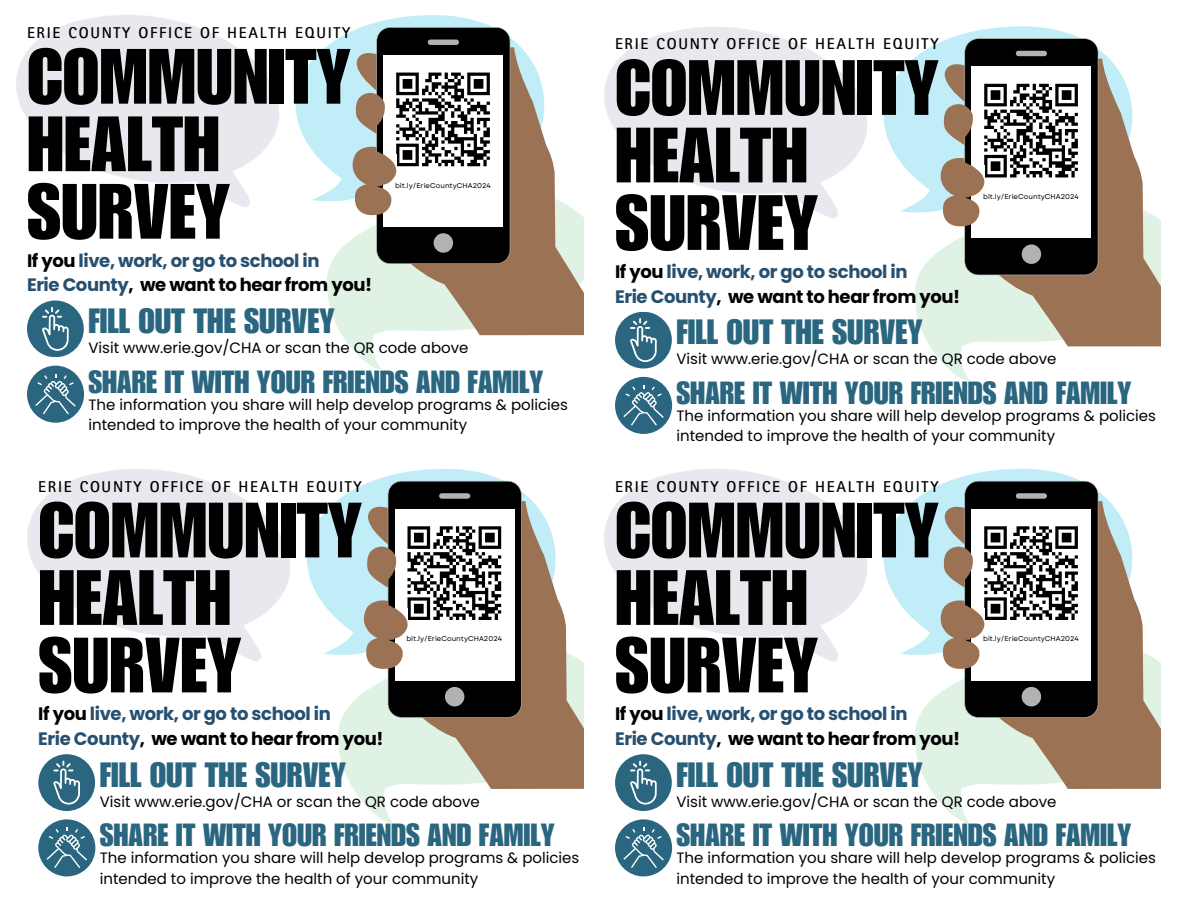
<style>
.page{position:relative;width:1188px;height:918px;background:#fff}
.page>*{position:absolute;margin:0;border:0;box-sizing:border-box;transform-origin:0 0}
.t1{font:76.65px/67.5px "Impact LT Std";color:#000}
.t2{font:34.2px "Impact LT Std";color:#2b6680}
.t3{font:31.2px "Impact LT Std";color:#2b6680}
.t4{font:700 18px/24.8px "Poppins";letter-spacing:-.02em;color:#275070}
.t5{font:700 15.75px "Rotis Sans Serif Pro";letter-spacing:.11em;color:#000}
.t6{font:15px/20.2px "Poppins";color:#000}
.t7{font:7.05px "Garet";color:#000}
.s1{color:#000}
</style>
<div class="page">
<svg style="left:326px;top:241px;width:258px;height:129px"></svg>
<svg style="left:251px;top:15px;width:270px;height:187px"></svg>
<svg style="left:350px;top:47px;width:234px;height:288px"></svg>
<svg style="left:353px;top:27px;width:157px;height:237px"></svg>
<div style="left:27px;top:300px;width:57px;height:57px;background:#2b6680;border-radius:50%"></div>
<svg style="left:42px;top:307px;width:27px;height:44px"></svg>
<div style="left:27px;top:366px;width:57px;height:57px;background:#2b6680;border-radius:50%"></div>
<svg style="left:35px;top:374px;width:40px;height:40px"></svg>
<svg style="left:388px;top:340px;width:115px;height:17px"></svg>
<div style="left:433px;top:368px;width:120px;height:28px;background:#fff;border-radius:14px"></div>
<svg style="left:338px;top:695px;width:55px;height:128px;fill:#dff2e4"></svg>
<svg style="left:263px;top:469px;width:269px;height:186px"></svg>
<svg style="left:361px;top:501px;width:223px;height:288px;fill:#9b7354"></svg>
<svg style="left:364px;top:481px;width:158px;height:237px"></svg>
<div style="left:38px;top:754px;width:57px;height:57px;background:#2b6680;border-radius:50%"></div>
<svg style="left:53px;top:761px;width:27px;height:44px"></svg>
<div style="left:38px;top:819px;width:57px;height:57px;background:#2b6680;border-radius:50%"></div>
<svg style="left:47px;top:828px;width:40px;height:40px"></svg>
<svg style="left:915px;top:695px;width:55px;height:128px;fill:#dff2e4"></svg>
<svg style="left:839px;top:469px;width:270px;height:186px"></svg>
<svg style="left:938px;top:501px;width:223px;height:288px;fill:#9b7354"></svg>
<svg style="left:941px;top:481px;width:157px;height:237px"></svg>
<div style="left:615px;top:754px;width:57px;height:57px;background:#2b6680;border-radius:50%"></div>
<svg style="left:630px;top:761px;width:27px;height:44px"></svg>
<div style="left:615px;top:819px;width:57px;height:57px;background:#2b6680;border-radius:50%"></div>
<svg style="left:623px;top:828px;width:40px;height:40px"></svg>
<svg style="left:915px;top:252px;width:246px;height:129px"></svg>
<svg style="left:839px;top:26px;width:269px;height:187px"></svg>
<svg style="left:938px;top:58px;width:223px;height:288px;fill:#9b7354"></svg>
<svg style="left:941px;top:38px;width:157px;height:237px"></svg>
<div style="left:615px;top:312px;width:57px;height:57px;background:#2b6680;border-radius:50%"></div>
<svg style="left:630px;top:318px;width:27px;height:44px"></svg>
<div style="left:615px;top:377px;width:57px;height:57px;background:#2b6680;border-radius:50%"></div>
<svg style="left:623px;top:385px;width:40px;height:40px"></svg>
<svg style="left:976px;top:352px;width:115px;height:16px"></svg>
<div style="left:1021px;top:379px;width:120px;height:29px;background:#fff;border-radius:14px"></div>
<p class="t5" style="left:27px;top:27px;width:325px">ERIE COUNTY OFFICE OF HEALTH EQUITY</p>
<p class="t1" style="left:27px;top:54px;width:325px">COMMUNITY<br>HEALTH<br>SURVEY</p>
<p class="t4" style="left:27px;top:248px;width:347px"><span class="s1">If you</span> live, work, or go to school in<br>Erie County<span class="s1">, we want to hear from you!</span></p>
<p class="t7" style="left:395px;top:180px;width:97px">bit.ly/ErieCountyCHA2024</p>
<p class="t2" style="left:88px;top:309px;width:248px">FILL OUT THE SURVEY</p>
<p class="t6" style="left:88px;top:338px;width:382px">Visit www.erie.gov/CHA or scan the QR code above</p>
<p class="t3" style="left:88px;top:370px;width:456px">SHARE IT WITH YOUR FRIENDS AND FAMILY</p>
<h4 class="t6" style="left:88px;top:394px;width:481px">The information you share will help develop programs &amp; policies intended to improve the health of your community</h4>
<p class="t5" style="left:38px;top:480px;width:325px">ERIE COUNTY OFFICE OF HEALTH EQUITY</p>
<p class="t1" style="left:38px;top:507px;width:325px">COMMUNITY<br>HEALTH<br>SURVEY</p>
<p class="t4" style="left:38px;top:702px;width:347px"><span class="s1">If you</span> live, work, or go to school in<br>Erie County<span class="s1">, we want to hear from you!</span></p>
<p class="t7" style="left:406px;top:634px;width:97px">bit.ly/ErieCountyCHA2024</p>
<p class="t2" style="left:100px;top:762px;width:248px">FILL OUT THE SURVEY</p>
<p class="t6" style="left:100px;top:792px;width:382px">Visit www.erie.gov/CHA or scan the QR code above</p>
<h4 class="t3" style="left:100px;top:824px;width:456px">SHARE IT WITH YOUR FRIENDS AND FAMILY</h4>
<p class="t6" style="left:100px;top:848px;width:481px">The information you share will help develop programs &amp; policies intended to improve the health of your community</p>
<h5 class="t5" style="left:615px;top:38px;width:325px">ERIE COUNTY OFFICE OF HEALTH EQUITY</h5>
<p class="t1" style="left:615px;top:65px;width:325px">COMMUNITY<br>HEALTH<br>SURVEY</p>
<h2 class="t4" style="left:615px;top:259px;width:347px"><span class="s1">If you</span> live, work, or go to school in<br>Erie County<span class="s1">, we want to hear from you!</span></h2>
<h2 class="t2" style="left:676px;top:320px;width:248px">FILL OUT THE SURVEY</h2>
<h5 class="t6" style="left:676px;top:349px;width:382px">Visit www.erie.gov/CHA or scan the QR code above</h5>
<h2 class="t7" style="left:983px;top:191px;width:97px">bit.ly/ErieCountyCHA2024</h2>
<p class="t3" style="left:676px;top:382px;width:456px">SHARE IT WITH YOUR FRIENDS AND FAMILY</p>
<h2 class="t6" style="left:676px;top:405px;width:481px">The information you share will help develop programs &amp; policies intended to improve the health of your community</h2>
<p class="t5" style="left:615px;top:480px;width:325px">ERIE COUNTY OFFICE OF HEALTH EQUITY</p>
<p class="t1" style="left:615px;top:507px;width:325px">COMMUNITY<br>HEALTH<br>SURVEY</p>
<p class="t4" style="left:615px;top:702px;width:347px"><span class="s1">If you</span> live, work, or go to school in<br>Erie County<span class="s1">, we want to hear from you!</span></p>
<h1 class="t2" style="left:676px;top:762px;width:248px">FILL OUT THE SURVEY</h1>
<h1 class="t6" style="left:676px;top:792px;width:382px">Visit www.erie.gov/CHA or scan the QR code above</h1>
<h3 class="t7" style="left:983px;top:634px;width:97px">bit.ly/ErieCountyCHA2024</h3>
<p class="t3" style="left:676px;top:824px;width:456px">SHARE IT WITH YOUR FRIENDS AND FAMILY</p>
<h3 class="t6" style="left:676px;top:848px;width:481px">The information you share will help develop programs &amp; policies intended to improve the health of your community</h3>
</div>
